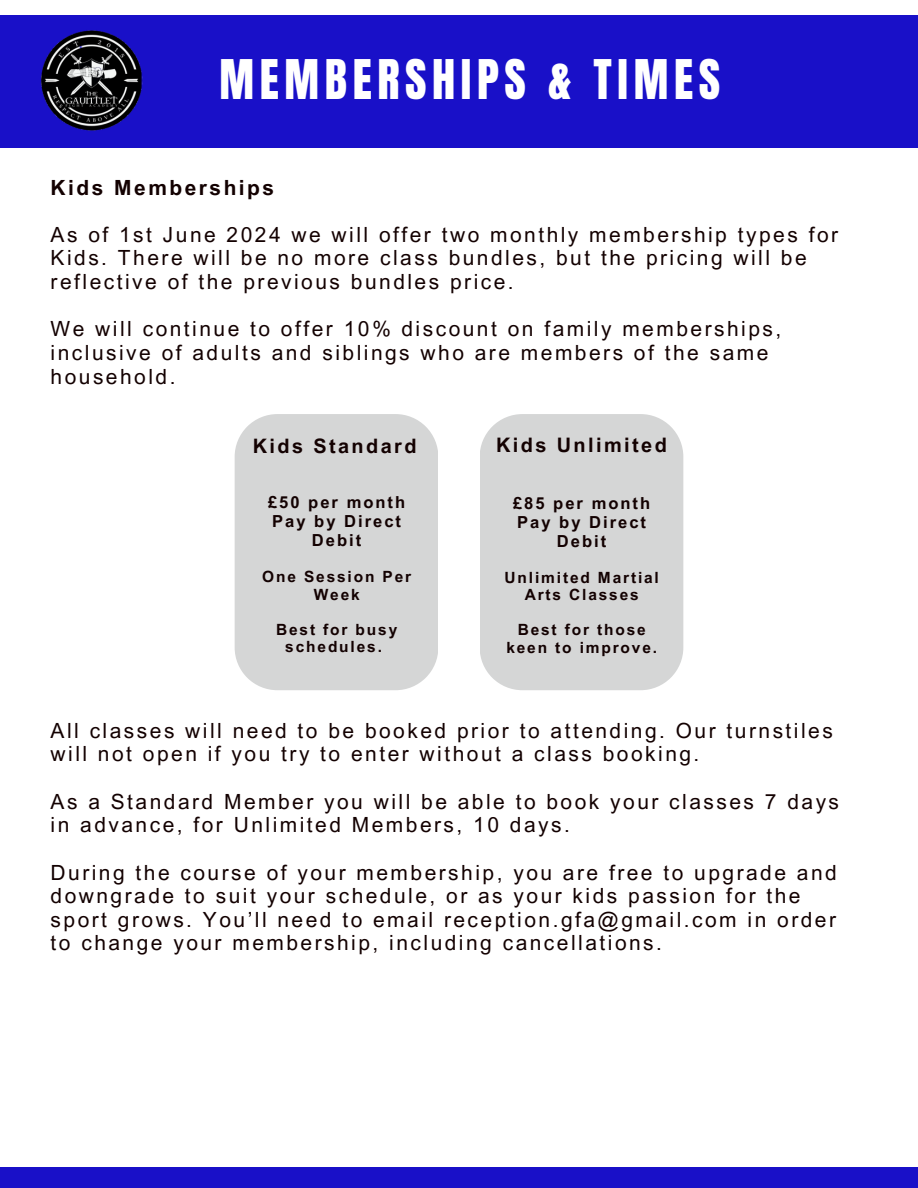
<style>
.page{position:relative;width:918px;height:1188px;background:#fff}
.page>*{position:absolute;margin:0;border:0;box-sizing:border-box;transform-origin:0 0}
.t1{font:46.5px "Anton";letter-spacing:.12em;color:#fff}
.t2{font:21px/23.7px "Arial MT Pro";letter-spacing:.12em;color:#130101}
.t3{font:700 21px "Arial MT Pro";letter-spacing:.12em;color:#130101}
.t4{font:700 19.95px "Arial MT Pro";letter-spacing:.12em;color:#130101}
.t5{font:700 16.65px/19.2px "Arial MT Pro";letter-spacing:.12em;color:#130101;text-align:center}
.t6{font:700 15.45px/17.5px "Arial MT Pro";letter-spacing:.12em;color:#130101;text-align:center}
</style>
<div class="page">
<div style="left:0;top:1168px;width:918px;height:20px;background:#1910c8"></div>
<div style="left:0;top:16px;width:918px;height:131px;background:#1910c8"></div>
<img style="left:35px;top:15px;width:114px;height:133px">
<div style="left:235px;top:414px;width:203px;height:276px;background:#d5d6d6"></div>
<div style="left:480px;top:414px;width:203px;height:276px;background:#d5d6d6"></div>
<h3 class="t1" style="left:220px;top:46px;width:502px">MEMBERSHIPS &amp; TIMES</h3>
<p class="t3" style="left:51px;top:179px;width:225px">Kids Memberships</p>
<h1 class="t2" style="left:51px;top:225px;width:789px">As of 1st June 2024 we will offer two monthly membership types for<br>Kids. There will be no more class bundles, but the pricing will be reflective of the previous bundles price.</h1>
<h2 class="t2" style="left:51px;top:320px;width:732px">We will continue to offer 10% discount on family memberships, inclusive of adults and siblings who are members of the same household.</h2>
<h3 class="t4" style="left:253px;top:439px;width:165px">Kids Standard</h3>
<h2 class="t5" style="left:268px;top:495px;width:139px">£50 per month</h2>
<p class="t5" style="left:272px;top:514px;width:130px">Pay by Direct<br>Debit</p>
<p class="t6" style="left:262px;top:570px;width:150px">One Session Per<br>Week</p>
<p class="t6" style="left:276px;top:622px;width:123px">Best for busy schedules.</p>
<p class="t4" style="left:496px;top:438px;width:172px">Kids Unlimited</p>
<h2 class="t5" style="left:513px;top:496px;width:139px">£85 per month</h2>
<p class="t5" style="left:517px;top:515px;width:130px">Pay by Direct<br>Debit</p>
<p class="t6" style="left:505px;top:571px;width:156px">Unlimited Martial<br>Arts Classes</p>
<p class="t6" style="left:506px;top:623px;width:152px">Best for those keen to improve.</p>
<p class="t2" style="left:51px;top:721px;width:784px">All classes will need to be booked prior to attending. Our turnstiles will not open if you try to enter without a class booking.</p>
<h3 class="t2" style="left:51px;top:792px;width:790px">As a Standard Member you will be able to book your classes 7 days in advance, for Unlimited Members, 10 days.</h3>
<h3 class="t2" style="left:51px;top:863px;width:788px">During the course of your membership, you are free to upgrade and downgrade to suit your schedule, or as your kids passion for the sport grows. You’ll need to email reception.gfa@gmail.com in order to change your membership, including cancellations.</h3>
</div>
